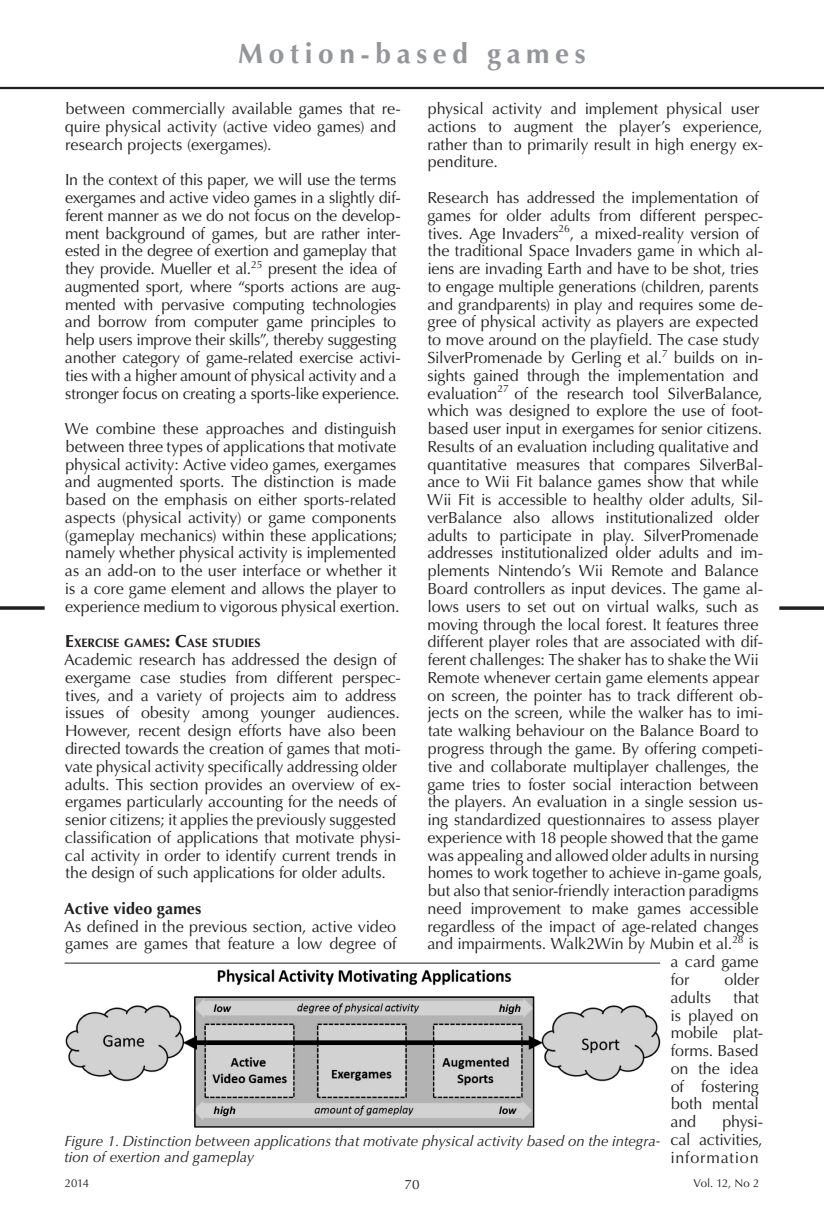
<style>
.page{position:relative;width:824px;height:1221px;background:#fff}
.page>*{position:absolute;margin:0;border:0;box-sizing:border-box;transform-origin:0 0}
.t1{font:700 28px "Optima LT Std";letter-spacing:.2em;color:#939598}
.t2{font:16.1px/17.7px "Optima LT Std";letter-spacing:-.01em;color:#231f20}
.t3{font:700 16.1px "Optima LT Std";letter-spacing:.01em;color:#231f20}
.t4{font:italic 14.88px/15.8px "Optima LT Std";color:#231f20}
.t5{font:13.47px "Optima LT Std";color:#231f20}
.t6{font:700 12.25px "Optima LT Std";color:#231f20}
.t7{font:11.38px "Optima LT Std";letter-spacing:-.02em;color:#231f20}
.s1{font-size:17.5px}
</style>
<div class="page">
<hr style="left:0;top:87px;width:823px;height:2px;background:#231f20">
<hr style="left:0;top:606px;width:45px;height:3px;background:#231f20">
<svg style="left:779px;top:606px;width:44px;height:4px"></svg>
<img style="left:64px;top:963px;width:596px;height:164px">
<hr style="left:64px;top:962px;width:596px;height:1px;background:#231f20">
<h1 class="t1" style="left:238px;top:37px;width:349px">Motion-based games</h1>
<p class="t2" style="left:65px;top:100px;width:337px">between commercially available games that re&shy;quire physical activity (active video games) and research projects (exergames).</p>
<p class="t2" style="left:65px;top:171px;width:337px">In the context of this paper, we will use the terms exergames and active video games in a slightly dif&shy;ferent manner as we do not focus on the develop&shy;ment background of games, but are rather inter&shy;ested in the degree of exertion and gameplay that they provide. Mueller et al.<sup>25</sup> present the idea of augmented sport, where “sports actions are aug&shy;mented with pervasive computing technologies and borrow from computer game principles to help users improve their skills”, thereby suggesting another category of game-related exercise activi&shy;ties with a higher amount of physical activity and a stronger focus on creating a sports-like experience.</p>
<p class="t2" style="left:65px;top:420px;width:336px">We combine these approaches and distinguish between three types of applications that motivate physical activity: Active video games, exergames and augmented sports. The distinction is made based on the emphasis on either sports-related aspects (physical activity) or game components (gameplay mechanics) within these applications; namely whether physical activity is implemented as an add-on to the user interface or whether it is a core game element and allows the player to experience medium to vigorous physical exertion.</p>
<p class="t6" style="left:65px;top:636px;width:197px"><span class="s1">E</span>XERCISE GAMES<span class="s1">: C</span>ASE STUDIES</p>
<p class="t2" style="left:64px;top:651px;width:338px">Academic research has addressed the design of exergame case studies from different perspec&shy;tives, and a variety of projects aim to address issues of obesity among younger audiences.<br>However, recent design efforts have also been directed towards the creation of games that moti&shy;vate physical activity specifically addressing older adults. This section provides an overview of ex&shy;ergames particularly accounting for the needs of senior citizens; it applies the previously suggested classification of applications that motivate physi&shy;cal activity in order to identify current trends in the design of such applications for older adults.</p>
<p class="t3" style="left:64px;top:899px;width:139px">Active video games</p>
<p class="t2" style="left:64px;top:917px;width:334px">As defined in the previous section, active video games are games that feature a low degree of</p>
<p class="t2" style="left:427px;top:100px;width:337px">physical activity and implement physical user actions to augment the player’s experience, rather than to primarily result in high energy ex&shy;penditure.</p>
<p class="t2" style="left:427px;top:189px;width:333px">Research has addressed the implementation of</p>
<p class="t2" style="left:427px;top:207px;width:337px">games for older adults from different perspec-</p>
<p class="t2" style="left:428px;top:224px;width:332px">tives. Age Invaders<sup>26</sup>, a mixed-reality version of</p>
<p class="t2" style="left:428px;top:242px;width:336px">the traditional Space Invaders game in which al-</p>
<p class="t2" style="left:427px;top:260px;width:333px">iens are invading Earth and have to be shot, tries</p>
<p class="t2" style="left:428px;top:278px;width:332px">to engage multiple generations (children, parents</p>
<p class="t2" style="left:427px;top:295px;width:337px">and grandparents) in play and requires some de-</p>
<p class="t2" style="left:427px;top:313px;width:332px">gree of physical activity as players are expected</p>
<p class="t2" style="left:428px;top:331px;width:333px">to move around on the playfield. The case study</p>
<p class="t2" style="left:427px;top:349px;width:337px">SilverPromenade by Gerling et al.<sup>7</sup> builds on in-</p>
<p class="t2" style="left:427px;top:366px;width:332px">sights gained through the implementation and</p>
<p class="t2" style="left:427px;top:384px;width:337px">evaluation<sup>27</sup> of the research tool SilverBalance,</p>
<p class="t2" style="left:427px;top:402px;width:337px">which was designed to explore the use of foot-</p>
<p class="t2" style="left:428px;top:420px;width:335px">based user input in exergames for senior citizens.</p>
<p class="t2" style="left:427px;top:438px;width:332px">Results of an evaluation including qualitative and</p>
<p class="t2" style="left:427px;top:455px;width:337px">quantitative measures that compares SilverBal-</p>
<p class="t2" style="left:427px;top:473px;width:332px">ance to Wii Fit balance games show that while</p>
<p class="t2" style="left:427px;top:491px;width:337px">Wii Fit is accessible to healthy older adults, Sil-</p>
<p class="t2" style="left:427px;top:509px;width:334px">verBalance also allows institutionalized older</p>
<p class="t2" style="left:427px;top:526px;width:332px">adults to participate in play. SilverPromenade</p>
<p class="t2" style="left:427px;top:544px;width:337px">addresses institutionalized older adults and im-</p>
<p class="t2" style="left:428px;top:562px;width:332px">plements Nintendo’s Wii Remote and Balance</p>
<p class="t2" style="left:427px;top:580px;width:337px">Board controllers as input devices. The game al-</p>
<p class="t2" style="left:427px;top:597px;width:333px">lows users to set out on virtual walks, such as</p>
<p class="t2" style="left:427px;top:615px;width:332px">moving through the local forest. It features three</p>
<p class="t2" style="left:427px;top:633px;width:337px">different player roles that are associated with dif-</p>
<p class="t2" style="left:427px;top:651px;width:332px">ferent challenges: The shaker has to shake the Wii</p>
<p class="t2" style="left:427px;top:668px;width:333px">Remote whenever certain game elements appear</p>
<p class="t2" style="left:427px;top:686px;width:337px">on screen, the pointer has to track different ob-</p>
<p class="t2" style="left:427px;top:704px;width:337px">jects on the screen, while the walker has to imi-</p>
<p class="t2" style="left:428px;top:722px;width:332px">tate walking behaviour on the Balance Board to</p>
<p class="t2" style="left:428px;top:739px;width:337px">progress through the game. By offering competi-</p>
<p class="t2" style="left:428px;top:757px;width:332px">tive and collaborate multiplayer challenges, the</p>
<p class="t2" style="left:427px;top:775px;width:333px">game tries to foster social interaction between</p>
<p class="t2" style="left:428px;top:793px;width:336px">the players. An evaluation in a single session us-</p>
<p class="t2" style="left:427px;top:811px;width:333px">ing standardized questionnaires to assess player</p>
<p class="t2" style="left:427px;top:828px;width:332px">experience with 18 people showed that the game</p>
<p class="t2" style="left:427px;top:846px;width:333px">was appealing and allowed older adults in nursing</p>
<p class="t2" style="left:427px;top:864px;width:336px">homes to work together to achieve in-game goals,</p>
<p class="t2" style="left:428px;top:882px;width:332px">but also that senior-friendly interaction paradigms</p>
<p class="t2" style="left:427px;top:899px;width:332px">need improvement to make games accessible</p>
<p class="t2" style="left:427px;top:917px;width:333px">regardless of the impact of age-related changes</p>
<p class="t2" style="left:427px;top:935px;width:333px">and impairments. Walk2Win by Mubin et al.<sup>28</sup> is</p>
<p class="t2" style="left:670px;top:953px;width:89px">a card game</p>
<p class="t2" style="left:671px;top:970px;width:20px">for</p>
<p class="t2" style="left:724px;top:970px;width:37px">older</p>
<p class="t2" style="left:670px;top:988px;width:42px">adults</p>
<p class="t2" style="left:670px;top:988px;width:94px;text-indent:63px">that is played on mobile plat&shy;forms. Based on the idea of fostering both mental and</p>
<p class="t2" style="left:670px;top:1112px;width:94px;text-align:justify;text-indent:52px">physi&shy;cal activities, information</p>
<p class="t4" style="left:64px;top:1133px;width:597px">Figure 1. Distinction between applications that motivate physical activity based on the integra&shy;tion of exertion and gameplay</p>
<p class="t7" style="left:65px;top:1176px;width:26px">2014</p>
<p class="t5" style="left:404px;top:1176px;width:16px">70</p>
<p class="t7" style="left:693px;top:1176px;width:67px">Vol. 12, No 2</p>
</div>
